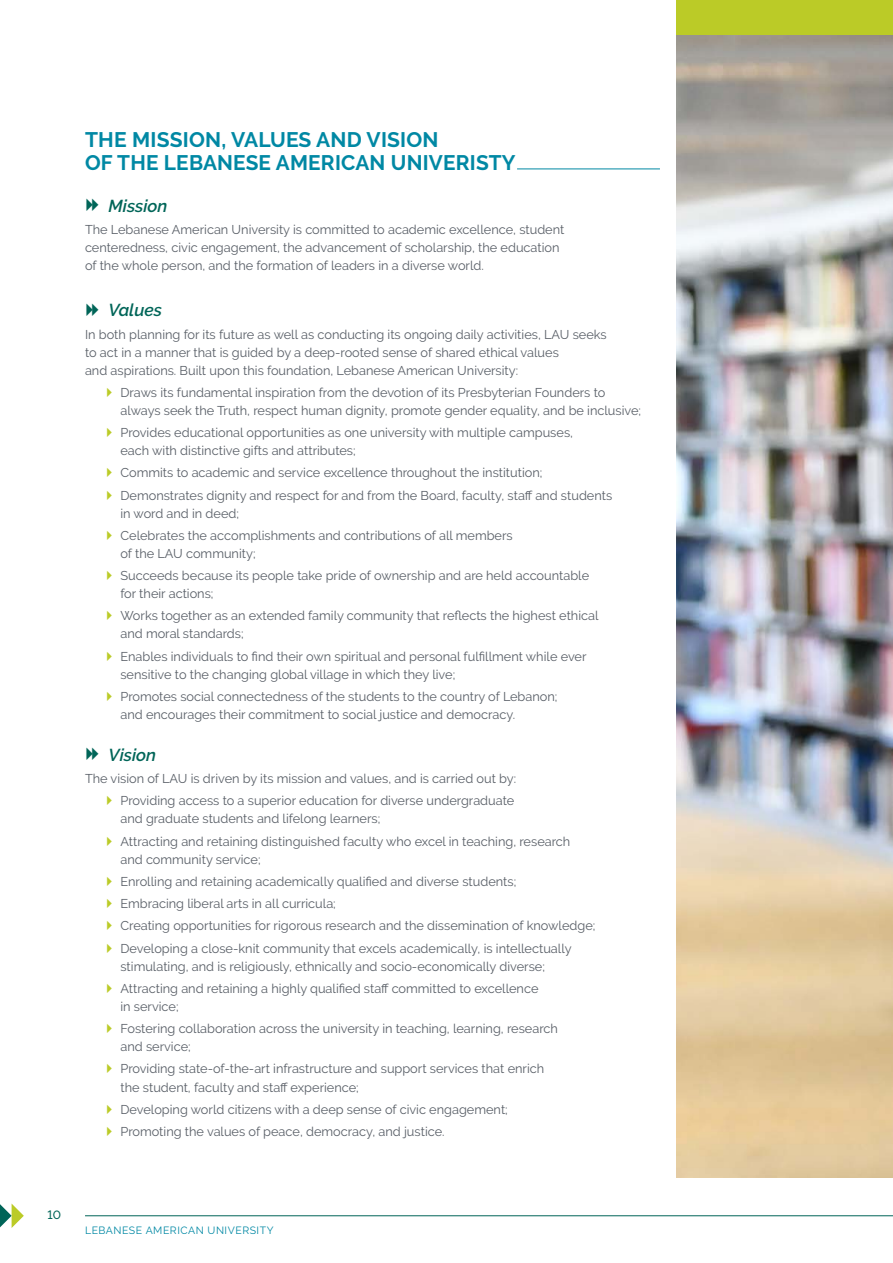
<style>
.page{position:relative;width:893px;height:1263px;background:#fff}
.page>*{position:absolute;margin:0;border:0;box-sizing:border-box;transform-origin:0 0}
.t1{font:700 21px/22.5px "Raleway";letter-spacing:.01em;color:#0088a4}
.t2{font:italic 600 17.25px "Raleway";color:#006558}
.t3{font:12.75px/22.2px "Raleway";color:#585e66}
.t4{font:500 12px "Raleway";color:#006558}
.t5{font:10.5px "Raleway";letter-spacing:.05em;color:#0088a4}
</style>
<div class="page">
<hr style="left:85px;top:1215px;width:808px;height:1px;background:#006558">
<svg style="left:0;top:1203px;width:24px;height:25px"></svg>
<img style="left:677px;top:35px;width:216px;height:1143px">
<hr style="left:517px;top:169px;width:143px;height:1px;background:#0088a4">
<div style="left:677px;top:0;width:216px;height:35px;background:#bbcb27"></div>
<h1 class="t1" style="left:85px;top:129px;width:432px">THE MISSION, VALUES AND VISION<br>OF THE LEBANESE AMERICAN UNIVERISTY</h1>
<h2 class="t2" style="left:108px;top:196px;width:61px">Mission</h2>
<p class="t3" style="left:85px;top:221px;width:481px;line-height:18px">The Lebanese American University is committed to academic excellence, student centeredness, civic engagement, the advancement of scholarship, the education of the whole person, and the formation of leaders in a diverse world.</p>
<h2 class="t2" style="left:108px;top:300px;width:55px">Values</h2>
<p class="t3" style="left:85px;top:325px;width:523px;line-height:18px">In both planning for its future as well as conducting its ongoing daily activities, LAU seeks to act in a manner that is guided by a deep-rooted sense of shared ethical values<br>and aspirations. Built upon this foundation, Lebanese American University:</p>
<p class="t3" style="left:120px;top:383px;width:522px;line-height:18px">Draws its fundamental inspiration from the devotion of its Presbyterian Founders to always seek the Truth, respect human dignity, promote gender equality, and be inclusive;</p>
<p class="t3" style="left:120px;top:424px;width:454px;line-height:18px">Provides educational opportunities as one university with multiple campuses, each with distinctive gifts and attributes;</p>
<p class="t3" style="left:120px;top:462px;width:493px">Commits to academic and service excellence throughout the institution;<br>Demonstrates dignity and respect for and from the Board, faculty, staff and students</p>
<p class="t3" style="left:120px;top:502px;width:394px">in word and in deed;<br>Celebrates the accomplishments and contributions of all members</p>
<p class="t3" style="left:120px;top:542px;width:470px">of the LAU community;<br>Succeeds because its people take pride of ownership and are held accountable</p>
<p class="t3" style="left:120px;top:582px;width:480px">for their actions;<br>Works together as an extended family community that reflects the highest ethical</p>
<p class="t3" style="left:120px;top:623px;width:468px">and moral standards;<br>Enables individuals to find their own spiritual and personal fulfillment while ever</p>
<p class="t3" style="left:120px;top:663px;width:439px">sensitive to the changing global village in which they live;<br>Promotes social connectedness of the students to the country of Lebanon;</p>
<p class="t3" style="left:120px;top:703px;width:396px">and encourages their commitment to social justice and democracy.</p>
<h2 class="t2" style="left:108px;top:745px;width:49px">Vision</h2>
<p class="t3" style="left:85px;top:767px;width:433px;text-align:right">The vision of LAU is driven by its mission and values, and is carried out by:<br>Providing access to a superior education for diverse undergraduate</p>
<p class="t3" style="left:120px;top:808px;width:451px">and graduate students and lifelong learners;<br>Attracting and retaining distinguished faculty who excel in teaching, research</p>
<p class="t3" style="left:120px;top:848px;width:476px">and community service;<br>Enrolling and retaining academically qualified and diverse students;<br>Embracing liberal arts in all curricula;<br>Creating opportunities for rigorous research and the dissemination of knowledge; Developing a close-knit community that excels academically, is intellectually</p>
<p class="t3" style="left:120px;top:955px;width:426px">stimulating, and is religiously, ethnically and socio-economically diverse;<br>Attracting and retaining a highly qualified staff committed to excellence</p>
<p class="t3" style="left:120px;top:995px;width:439px">in service;<br>Fostering collaboration across the university in teaching, learning, research</p>
<p class="t3" style="left:120px;top:1035px;width:425px">and service;<br>Providing state-of-the-art infrastructure and support services that enrich</p>
<p class="t3" style="left:120px;top:1076px;width:389px">the student, faculty and staff experience;<br>Developing world citizens with a deep sense of civic engagement;<br>Promoting the values of peace, democracy, and justice.</p>
<p class="t4" style="left:48px;top:1208px;width:15px">10</p>
<p class="t5" style="left:85px;top:1224px;width:190px">LEBANESE AMERICAN UNIVERSITY</p>
</div>
